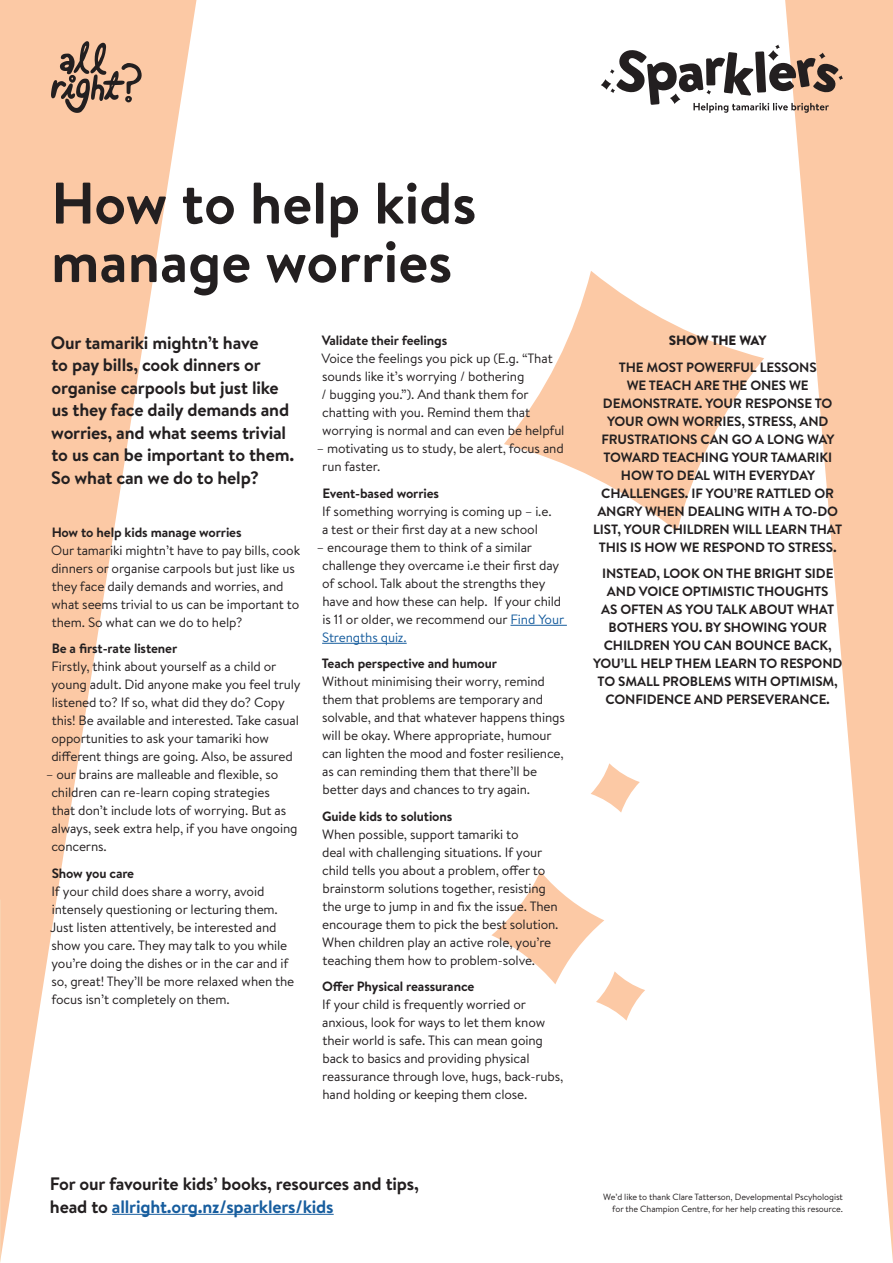
<style>
.page{position:relative;width:893px;height:1263px;background:#fff}
.page>*{position:absolute;margin:0;border:0;box-sizing:border-box;transform-origin:0 0}
.t1{font:700 58.5px/58.5px "Brandon Text";color:#231f20}
.t2{font:700 18px/22.5px "Brandon Text";letter-spacing:-.01em;color:#231f20}
.t3{font:13.5px/18px "Brandon Text";letter-spacing:-.01em;color:#231f20}
.t4{font:700 13.5px/18px "Brandon Text";letter-spacing:-.01em;color:#231f20;text-align:center}
.t5{font:900 13.5px "Brandon Text";letter-spacing:-.01em;color:#231f20}
.t6{font:9px/12px "Brandon Text";letter-spacing:-.01em;color:#231f20;text-align:right}
.s1{color:#175d9e}
</style>
<div class="page">
<svg style="left:504px;top:271px;width:260px;height:260px;fill:#fcc9a5"></svg>
<svg style="left:491px;top:871px;width:113px;height:113px;fill:#fcc9a5"></svg>
<svg style="left:591px;top:763px;width:49px;height:49px"></svg>
<svg style="left:596px;top:971px;width:49px;height:49px"></svg>
<svg style="left:785px;top:0;width:108px;height:1250px"></svg>
<svg style="left:0;top:0;width:196px;height:1263px"></svg>
<hr style="left:892px;top:900px;width:1px;height:363px;background:#f3eed5">
<svg style="left:51px;top:41px;width:91px;height:72px;background:#be987f"></svg>
<hr style="left:510px;top:625px;width:57px;height:1px;background:#175d9e">
<hr style="left:322px;top:643px;width:85px;height:1px;background:#175d9e">
<svg style="left:601px;top:79px;width:10px;height:11px"></svg>
<svg style="left:610px;top:45px;width:233px;height:68px"></svg>
<hr style="left:112px;top:1214px;width:222px;height:1px;background:#175d9e">
<h1 class="t1" style="left:51px;top:173px;width:427px">How to help kids manage worries</h1>
<h2 class="t2" style="left:51px;top:331px;width:245px">Our tamariki mightn’t have<br>to pay bills, cook dinners or organise carpools but just like us they face daily demands and worries, and what seems trivial to us can be important to them.<br>So what can we do to help?</h2>
<p class="t4" style="left:52px;top:523px;width:191px">How to help kids manage worries</p>
<p class="t3" style="left:51px;top:540px;width:250px">Our tamariki mightn’t have to pay bills, cook dinners or organise carpools but just like us they face daily demands and worries, and what seems trivial to us can be important to them. So what can we do to help?</p>
<p class="t4" style="left:52px;top:639px;width:127px">Be a first-rate listener</p>
<p class="t3" style="left:51px;top:657px;width:251px">Firstly, think about yourself as a child or young adult. Did anyone make you feel truly listened to? If so, what did they do? Copy this! Be available and interested. Take casual opportunities to ask your tamariki how different things are going. Also, be assured</p>
<p class="t3" style="left:51px;top:765px;width:248px;text-indent:-5px">– our brains are malleable and flexible, so children can re-learn coping strategies<br>that don’t include lots of worrying. But as always, seek extra help, if you have ongoing concerns.</p>
<p class="t4" style="left:52px;top:863px;width:84px">Show you care</p>
<p class="t3" style="left:50px;top:881px;width:246px">If your child does share a worry, avoid intensely questioning or lecturing them.<br>Just listen attentively, be interested and show you care. They may talk to you while you’re doing the dishes or in the car and if so, great! They’ll be more relaxed when the focus isn’t completely on them.</p>
<p class="t4" style="left:322px;top:331px;width:127px">Validate their feelings</p>
<p class="t3" style="left:322px;top:349px;width:245px">Voice the feelings you pick up (E.g. “That sounds like it’s worrying / bothering<br>/ bugging you.”). And thank them for chatting with you. Remind them that worrying is normal and can even be helpful</p>
<p class="t3" style="left:322px;top:439px;width:243px;text-indent:-5px">– motivating us to study, be alert, focus and run faster.</p>
<p class="t4" style="left:322px;top:484px;width:118px">Event-based worries</p>
<p class="t3" style="left:322px;top:502px;width:231px">If something worrying is coming up – i.e. a test or their first day at a new school</p>
<p class="t3" style="left:322px;top:538px;width:244px;text-indent:-5px">– encourage them to think of a similar challenge they overcame i.e their first day of school. Talk about the strengths they have and how these can help. If your child is 11 or older, we recommend our <span class="s1">Find Your Strengths quiz.</span></p>
<p class="t4" style="left:322px;top:654px;width:177px">Teach perspective and humour</p>
<p class="t3" style="left:322px;top:672px;width:244px">Without minimising their worry, remind them that problems are temporary and solvable, and that whatever happens things will be okay. Where appropriate, humour can lighten the mood and foster resilience, as can reminding them that there’ll be better days and chances to try again.</p>
<p class="t4" style="left:322px;top:807px;width:132px">Guide kids to solutions</p>
<p class="t3" style="left:322px;top:825px;width:238px">When possible, support tamariki to<br>deal with challenging situations. If your child tells you about a problem, offer to brainstorm solutions together, resisting the urge to jump in and fix the issue. Then encourage them to pick the best solution.<br>When children play an active role, you’re teaching them how to problem-solve.</p>
<p class="t4" style="left:322px;top:977px;width:154px">Offer Physical reassurance</p>
<p class="t3" style="left:322px;top:995px;width:243px">If your child is frequently worried or anxious, look for ways to let them know their world is safe. This can mean going back to basics and providing physical reassurance through love, hugs, back-rubs, hand holding or keeping them close.</p>
<p class="t5" style="left:669px;top:331px;width:99px">SHOW THE WAY</p>
<p class="t4" style="left:593px;top:358px;width:251px">THE MOST POWERFUL LESSONS<br>WE TEACH ARE THE ONES WE<br>DEMONSTRATE. YOUR RESPONSE TO<br>YOUR OWN WORRIES, STRESS, AND<br>FRUSTRATIONS CAN GO A LONG WAY<br>TOWARD TEACHING YOUR TAMARIKI<br>HOW TO DEAL WITH EVERYDAY<br>CHALLENGES. IF YOU’RE RATTLED OR<br>ANGRY WHEN DEALING WITH A TO-DO<br>LIST, YOUR CHILDREN WILL LEARN THAT<br>THIS IS HOW WE RESPOND TO STRESS.</p>
<p class="t4" style="left:593px;top:564px;width:251px">INSTEAD, LOOK ON THE BRIGHT SIDE<br>AND VOICE OPTIMISTIC THOUGHTS<br>AS OFTEN AS YOU TALK ABOUT WHAT<br>BOTHERS YOU. BY SHOWING YOUR<br>CHILDREN YOU CAN BOUNCE BACK,<br>YOU’LL HELP THEM LEARN TO RESPOND<br>TO SMALL PROBLEMS WITH OPTIMISM,<br>CONFIDENCE AND PERSEVERANCE.</p>
<h2 class="t2" style="left:50px;top:1172px;width:370px">For our favourite kids’ books, resources and tips, head to <span class="s1">allright.org.nz/sparklers/kids</span></h2>
<p class="t6" style="left:603px;top:1190px;width:241px">We’d like to thank Clare Tatterson, Developmental Pscyhologist for the Champion Centre, for her help creating this resource.</p>
</div>
